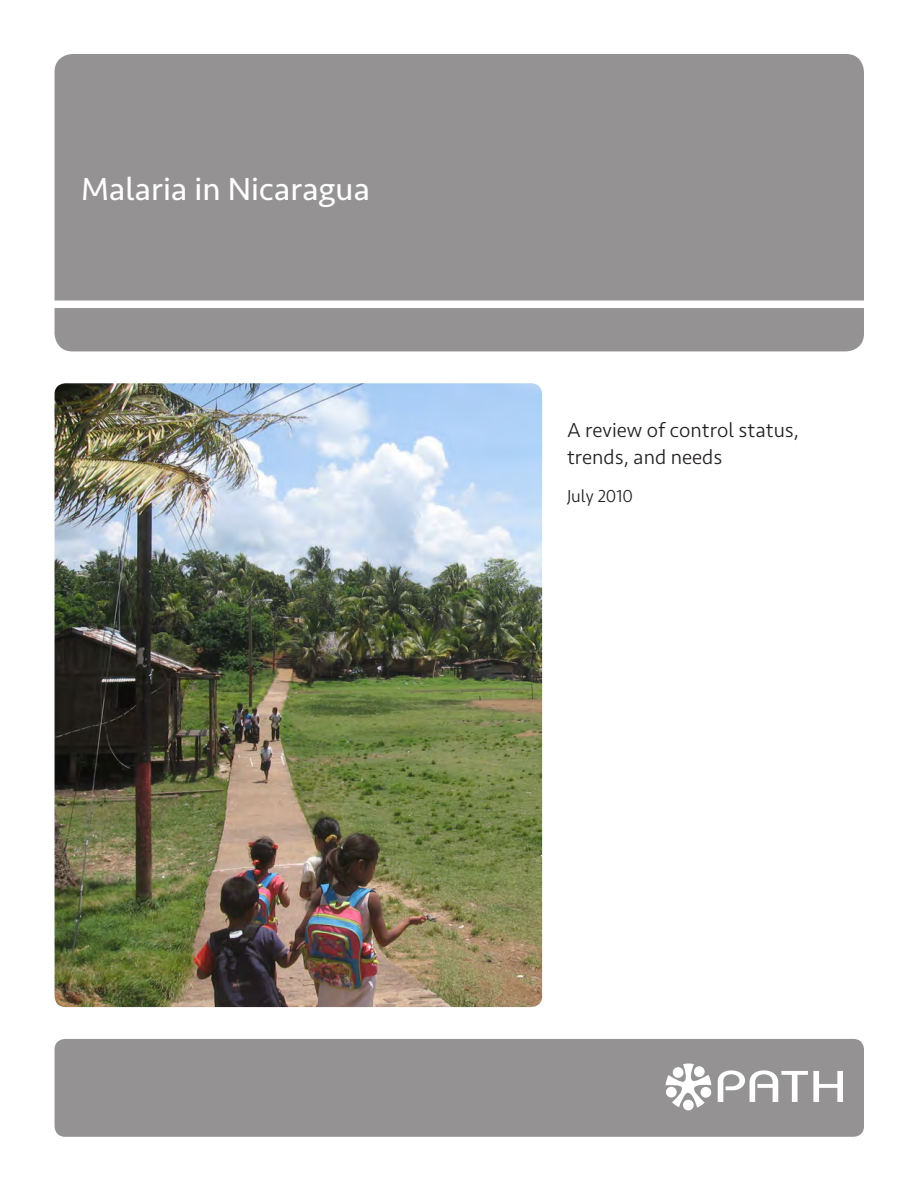
<style>
.page{position:relative;width:918px;height:1188px;background:#fff}
.page>*{position:absolute;margin:0;border:0;box-sizing:border-box;transform-origin:0 0}
.t1{font:33px "Seravek";color:#fff}
.t2{font:300 21px/27px "Seravek";color:#231f20}
.t3{font:300 18px "Seravek";color:#231f20}
</style>
<div class="page">
<div style="left:55px;top:54px;width:809px;height:297px;background:#949292;border-radius:18px"></div>
<div style="left:47px;top:301px;width:817px;height:7px;background:#fff"></div>
<div style="left:55px;top:1039px;width:809px;height:98px;background:#949292;border-radius:10px"></div>
<svg style="left:666px;top:1064px;width:45px;height:44px"></svg>
<div style="left:673px;top:1067px;width:11px;height:11px;background:#fff;border-radius:50%"></div>
<div style="left:694px;top:1066px;width:11px;height:11px;background:#fff;border-radius:50%"></div>
<div style="left:700px;top:1087px;width:11px;height:11px;background:#fff;border-radius:50%"></div>
<div style="left:683px;top:1100px;width:11px;height:10px;background:#fff;border-radius:50%"></div>
<div style="left:666px;top:1087px;width:11px;height:11px;background:#fff;border-radius:50%"></div>
<svg style="left:718px;top:1070px;width:125px;height:32px"></svg>
<img style="left:55px;top:383px;width:487px;height:624px">
<p class="t1" style="left:81px;top:170px;width:291px">Malaria in Nicaragua</p>
<p class="t2" style="left:567px;top:417px;width:233px">A review of control status, trends, and needs</p>
<p class="t3" style="left:567px;top:485px;width:67px">July 2010</p>
</div>
